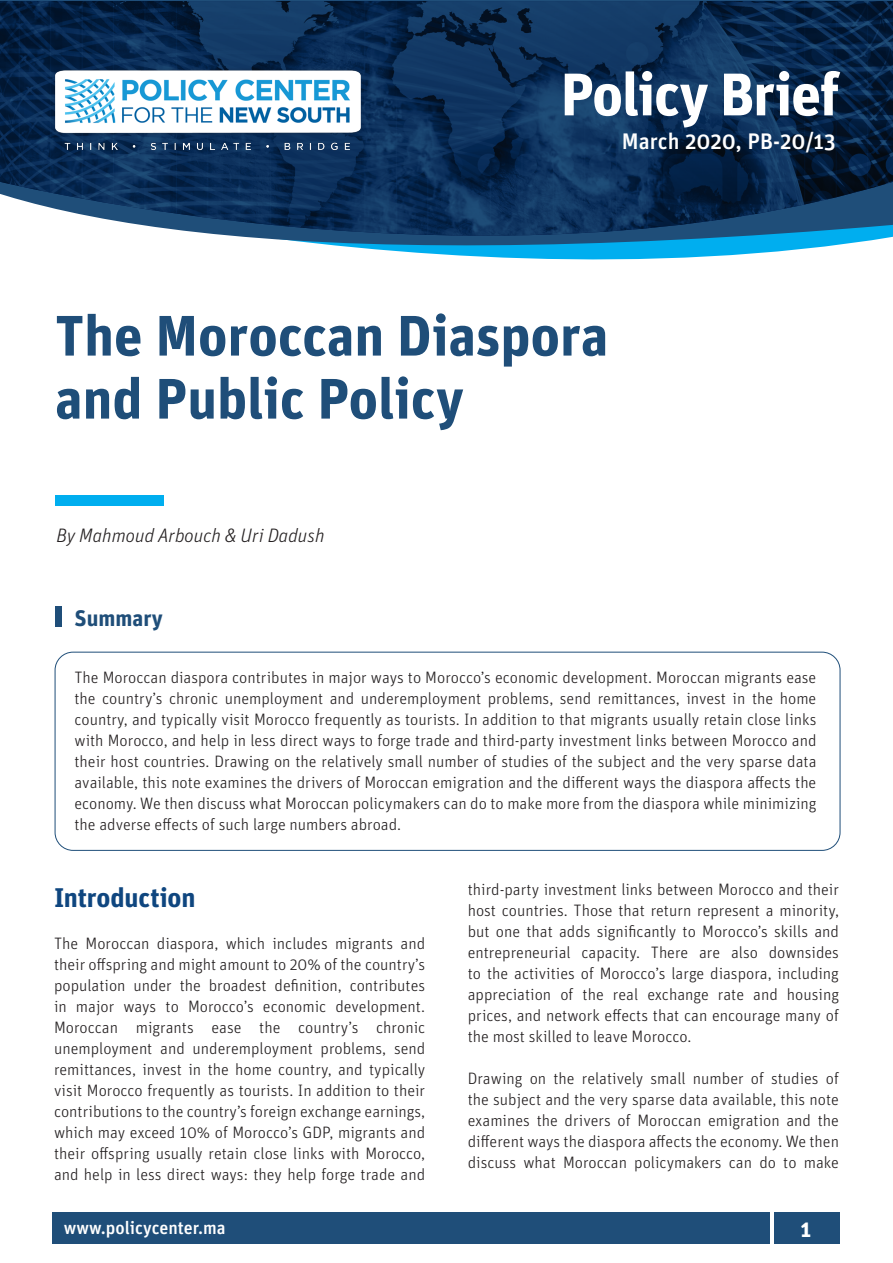
<style>
.page{position:relative;width:893px;height:1263px;background:#fff}
.page>*{position:absolute;margin:0;border:0;box-sizing:border-box;transform-origin:0 0}
.Format_libre{font:700 60px "Unit Pro";letter-spacing:-.02em;color:#fff}
.t1{font:700 57px/63px "Unit Pro";color:#1f4e79}
.G__Titre{font:700 27px "Unit Pro";letter-spacing:-.005em;color:#0f467f}
.Format_libre-2{font:500 22.5px "Unit Pro";color:#fff}
.P__Titre{font:700 22.5px "Unit Pro";color:#1f4e79}
.t2{font:700 22.5px "Unit Pro";color:#fff}
.t3{font:italic 300 19.5px "Unit Pro";color:#231f20}
.t4{font:500 18px "Unit Pro";color:#fff}
.Texte{font:300 16.5px/21px "Unit Pro";color:#231f20;text-align:justify}
</style>
<div class="page">
<div style="left:52px;top:1212px;width:718px;height:31px;background:#1f4e79"></div>
<div style="left:774px;top:1212px;width:65px;height:31px;background:#1f4e79"></div>
<div style="left:55px;top:652px;width:785px;height:198px;border:1px solid #1f4e79;border-radius:18px"></div>
<div style="left:55px;top:606px;width:7px;height:20px;background:#1f4e79"></div>
<div style="left:55px;top:495px;width:109px;height:11px;background:#00aeef"></div>
<svg style="left:362px;top:0;width:531px;height:260px;fill:#01aeef"></svg>
<img style="left:431px;top:1px;width:462px;height:236px">
<img style="left:0;top:0;width:431px;height:248px">
<p class="Format_libre" style="left:560px;top:55px;width:280px">Policy Brief</p>
<p class="Format_libre-2" style="left:622px;top:127px;width:215px">March 2020, PB-20/13</p>
<p class="t1" style="left:55px;top:303px;width:555px">The Moroccan Diaspora and Public Policy</p>
<p class="t3" style="left:56px;top:524px;width:270px">By Mahmoud Arbouch &amp; Uri Dadush</p>
<p class="P__Titre" style="left:74px;top:603px;width:90px">Summary</p>
<p class="Texte" style="left:74px;top:667px;width:744px">The Moroccan diaspora contributes in major ways to Morocco’s economic development. Moroccan migrants ease the country’s chronic unemployment and underemployment problems, send remittances, invest in the home country, and typically visit Morocco frequently as tourists. In addition to that migrants usually retain close links with Morocco, and help in less direct ways to forge trade and third-party investment links between Morocco and their host countries. Drawing on the relatively small number of studies of the subject and the very sparse data available, this note examines the drivers of Moroccan emigration and the different ways the diaspora affects the economy. We then discuss what Moroccan policymakers can do to make more from the diaspora while minimizing the adverse effects of such large numbers abroad.</p>
<p class="G__Titre" style="left:54px;top:880px;width:143px">Introduction</p>
<p class="Texte" style="left:54px;top:933px;width:373px">The Moroccan diaspora, which includes migrants and their offspring and might amount to 20% of the country’s population under the broadest definition, contributes in major ways to Morocco’s economic development.<br>Moroccan migrants ease the country’s chronic unemployment and underemployment problems, send remittances, invest in the home country, and typically visit Morocco frequently as tourists. In addition to their contributions to the country’s foreign exchange earnings, which may exceed 10% of Morocco’s GDP, migrants and their offspring usually retain close links with Morocco, and help in less direct ways: they help forge trade and</p>
<p class="Texte" style="left:468px;top:879px;width:373px">third-party investment links between Morocco and their host countries. Those that return represent a minority, but one that adds significantly to Morocco’s skills and entrepreneurial capacity. There are also downsides to the activities of Morocco’s large diaspora, including appreciation of the real exchange rate and housing prices, and network effects that can encourage many of the most skilled to leave Morocco.</p>
<p class="Texte" style="left:468px;top:1068px;width:373px">Drawing on the relatively small number of studies of the subject and the very sparse data available, this note examines the drivers of Moroccan emigration and the different ways the diaspora affects the economy. We then discuss what Moroccan policymakers can do to make</p>
<p class="t4" style="left:64px;top:1216px;width:164px">www.policycenter.ma</p>
<h3 class="t2" style="left:801px;top:1214px;width:12px">1</h3>
</div>
